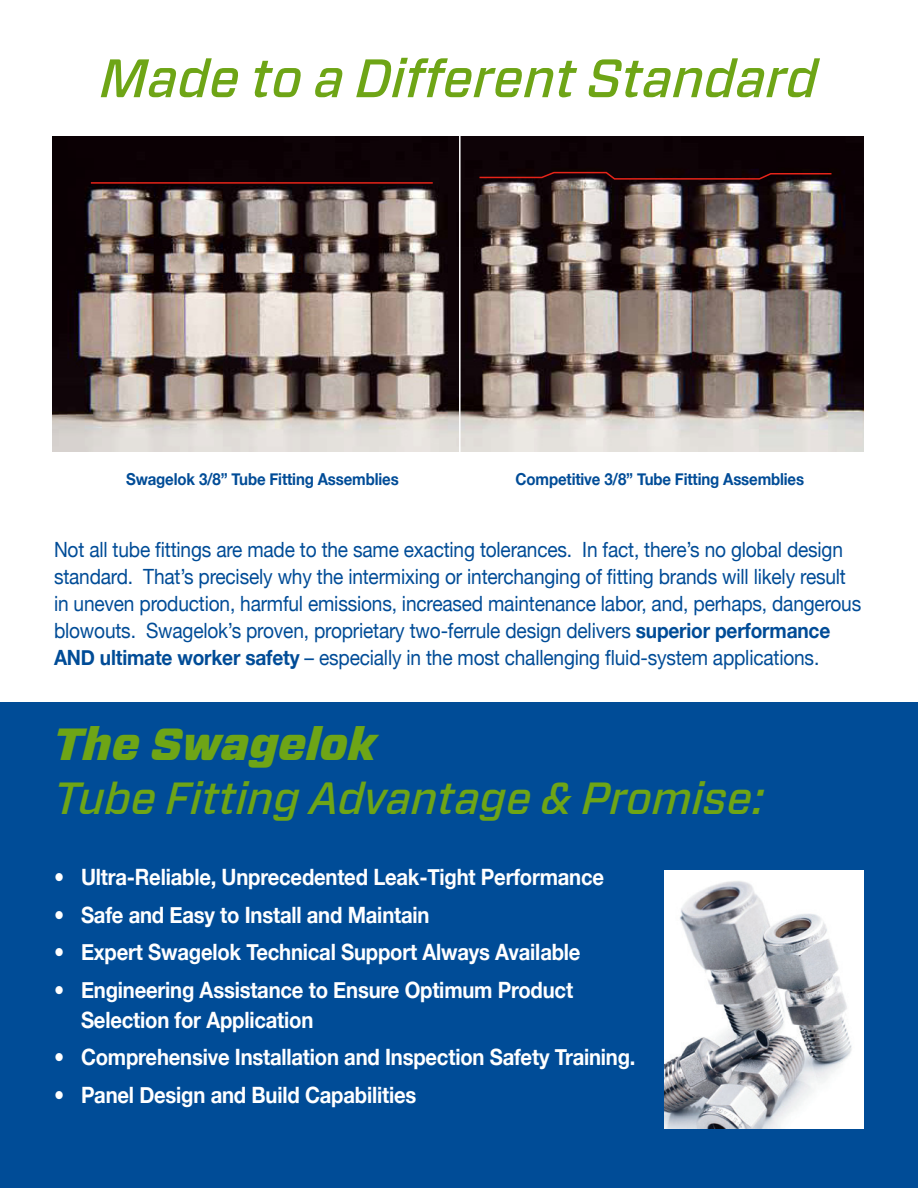
<style>
.page{position:relative;width:918px;height:1188px;background:#fff}
.page>*{position:absolute;margin:0;border:0;box-sizing:border-box;transform-origin:0 0}
.t1{font:italic 500 54px "Forza";color:#6ea516}
.t2{font:italic 500 45px "Forza";color:#6ea516}
.t3{font:italic 900 45px "Forza";color:#6ea516}
.t4{font:700 22.5px/30px "Helvetica Neue";letter-spacing:-.01em;color:#fff;scale:.9 1}
.t5{font:21px/27px "Helvetica Neue";letter-spacing:-.01em;color:#004c97;scale:.91 1}
.t6{font:700 16.5px "Helvetica Neue";letter-spacing:-.01em;color:#004c97;scale:.91 1}
.s1{font-weight:700}
</style>
<div class="page">
<div style="left:0;top:702px;width:918px;height:486px;background:#004c97"></div>
<img style="left:53px;top:136px;width:811px;height:315px">
<hr style="left:91px;top:182px;width:342px;height:2px;background:#e72419">
<svg style="left:478px;top:171px;width:355px;height:9px;background:#33090b"></svg>
<img style="left:664px;top:871px;width:200px;height:257px">
<hr style="left:459px;top:123px;width:2px;height:346px;background:#fff">
<p class="t1" style="left:100px;top:43px;width:719px">Made to a Different Standard</p>
<p class="t6" style="left:126px;top:469px;width:301px">Swagelok 3/8” Tube Fitting Assemblies</p>
<p class="t6" style="left:516px;top:469px;width:319px">Competitive 3/8” Tube Fitting Assemblies</p>
<p class="t5" style="left:54px;top:537px;width:889px">Not all tube fittings are made to the same exacting tolerances. In fact, there’s no global design standard. That’s precisely why the intermixing or interchanging of fitting brands will likely result in uneven production, harmful emissions, increased maintenance labor, and, perhaps, dangerous blowouts. Swagelok’s proven, proprietary two-ferrule design delivers <span class="s1">superior performance AND ultimate worker safety</span> – especially in the most challenging fluid-system applications.</p>
<p class="t3" style="left:54px;top:713px;width:324px">The Swagelok</p>
<p class="t2" style="left:54px;top:768px;width:712px">Tube Fitting Advantage &amp; Promise:</p>
<p class="t4" style="left:54px;top:862px;width:613px">• Ultra-Reliable, Unprecedented Leak-Tight Performance</p>
<p class="t4" style="left:54px;top:899px;width:419px">• Safe and Easy to Install and Maintain</p>
<p class="t4" style="left:54px;top:937px;width:587px">• Expert Swagelok Technical Support Always Available</p>
<p class="t4" style="left:81px;top:974px;width:548px;text-indent:-27px">• Engineering Assistance to Ensure Optimum Product<br>Selection for Application</p>
<p class="t4" style="left:54px;top:1042px;width:648px">• Comprehensive Installation and Inspection Safety Training.</p>
<p class="t4" style="left:54px;top:1079px;width:404px">• Panel Design and Build Capabilities</p>
</div>
